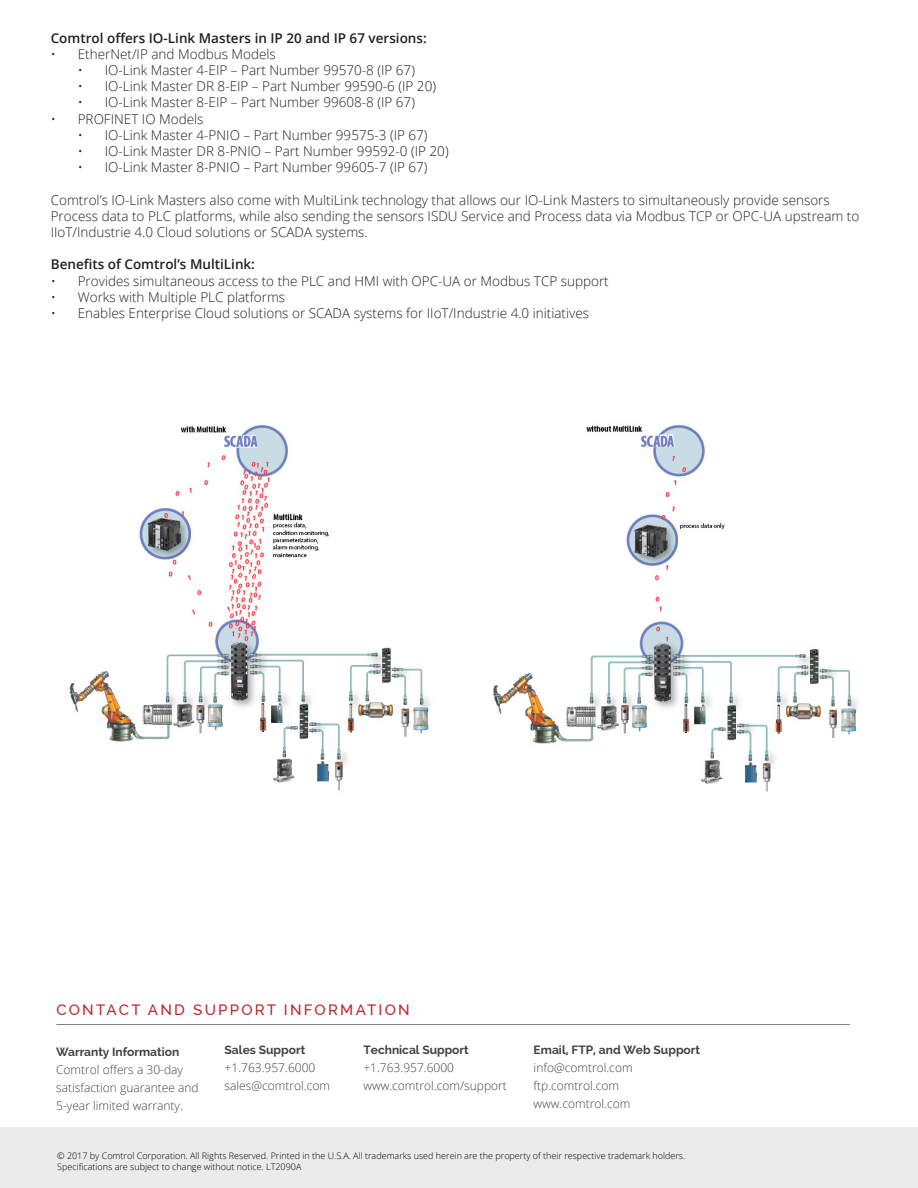
<style>
.page{position:relative;width:918px;height:1188px;background:#fff}
.page>*{position:absolute;margin:0;border:0;box-sizing:border-box;transform-origin:0 0}
.Sidebar_Head{font:500 15px "Raleway";letter-spacing:.15em;color:#bb2227}
.t1{font:300 13.5px/16.2px "Open Sans";color:#231f20}
.t2{font:600 13.5px "Open Sans";color:#231f20}
.Sidebar_Body{font:300 12px/18px "Open Sans";color:#414243}
.Sidebar_Body-2{font:700 12px "Raleway";color:#414243}
.t3{font:300 9px "Open Sans";color:#000}
</style>
<div class="page">
<div style="left:0;top:1128px;width:918px;height:60px;background:#ebebeb"></div>
<hr style="left:56px;top:1024px;width:794px;height:1px;background:#808285">
<img style="left:69px;top:424px;width:789px;height:368px">
<p class="t2" style="left:51px;top:28px;width:378px">Comtrol offers IO-Link Masters in IP 20 and IP 67 versions:</p>
<p class="t1" style="left:51px;top:45px;width:227px">• EtherNet/IP and Modbus Models</p>
<p class="t1" style="left:78px;top:62px;width:339px">• IO-Link Master 4-EIP – Part Number 99570-8 (IP 67)</p>
<p class="t1" style="left:78px;top:78px;width:360px">• IO-Link Master DR 8-EIP – Part Number 99590-6 (IP 20)</p>
<p class="t1" style="left:78px;top:94px;width:339px">• IO-Link Master 8-EIP – Part Number 99608-8 (IP 67)</p>
<p class="t1" style="left:51px;top:110px;width:154px">• PROFINET IO Models</p>
<p class="t1" style="left:78px;top:126px;width:351px">• IO-Link Master 4-PNIO – Part Number 99575-3 (IP 67)</p>
<p class="t1" style="left:78px;top:143px;width:372px">• IO-Link Master DR 8-PNIO – Part Number 99592-0 (IP 20)</p>
<p class="t1" style="left:78px;top:159px;width:351px">• IO-Link Master 8-PNIO – Part Number 99605-7 (IP 67)</p>
<p class="t1" style="left:51px;top:191px;width:810px">Comtrol’s IO-Link Masters also come with MultiLink technology that allows our IO-Link Masters to simultaneously provide sensors<br>Process data to PLC platforms, while also sending the sensors ISDU Service and Process data via Modbus TCP or OPC-UA upstream to<br>IIoT/Industrie 4.0 Cloud solutions or SCADA systems.</p>
<p class="t2" style="left:51px;top:255px;width:206px">Benefits of Comtrol’s MultiLink:</p>
<p class="t1" style="left:51px;top:272px;width:560px">• Provides simultaneous access to the PLC and HMI with OPC-UA or Modbus TCP support</p>
<p class="t1" style="left:51px;top:288px;width:236px">• Works with Multiple PLC platforms</p>
<p class="t1" style="left:51px;top:305px;width:540px">• Enables Enterprise Cloud solutions or SCADA systems for IIoT/Industrie 4.0 initiatives</p>
<p class="Sidebar_Head" style="left:56px;top:1002px;width:355px">CONTACT AND SUPPORT INFORMATION</p>
<p class="Sidebar_Body-2" style="left:56px;top:1045px;width:125px">Warranty Information</p>
<p class="Sidebar_Body" style="left:56px;top:1060px;width:144px">Comtrol offers a 30-day satisfaction guarantee and<br>5-year limited warranty.</p>
<p class="Sidebar_Body-2" style="left:225px;top:1043px;width:82px">Sales Support</p>
<p class="Sidebar_Body" style="left:225px;top:1059px;width:92px">+1.763.957.6000</p>
<p class="Sidebar_Body" style="left:225px;top:1077px;width:107px">sales@comtrol.com</p>
<p class="Sidebar_Body-2" style="left:363px;top:1043px;width:107px">Technical Support</p>
<p class="Sidebar_Body" style="left:363px;top:1059px;width:92px">+1.763.957.6000</p>
<p class="Sidebar_Body" style="left:363px;top:1077px;width:145px">www.comtrol.com/support</p>
<p class="Sidebar_Body-2" style="left:534px;top:1043px;width:168px">Email, FTP, and Web Support</p>
<p class="Sidebar_Body" style="left:534px;top:1059px;width:100px">info@comtrol.com</p>
<p class="Sidebar_Body" style="left:534px;top:1077px;width:87px">ftp.comtrol.com</p>
<p class="Sidebar_Body" style="left:534px;top:1095px;width:98px">www.comtrol.com</p>
<p class="t3" style="left:57px;top:1150px;width:630px">© 2017 by Comtrol Corporation. All Rights Reserved. Printed in the U.S.A. All trademarks used herein are the property of their respective trademark holders.</p>
<p class="t3" style="left:57px;top:1160px;width:246px">Specifications are subject to change without notice. LT2090A</p>
</div>
